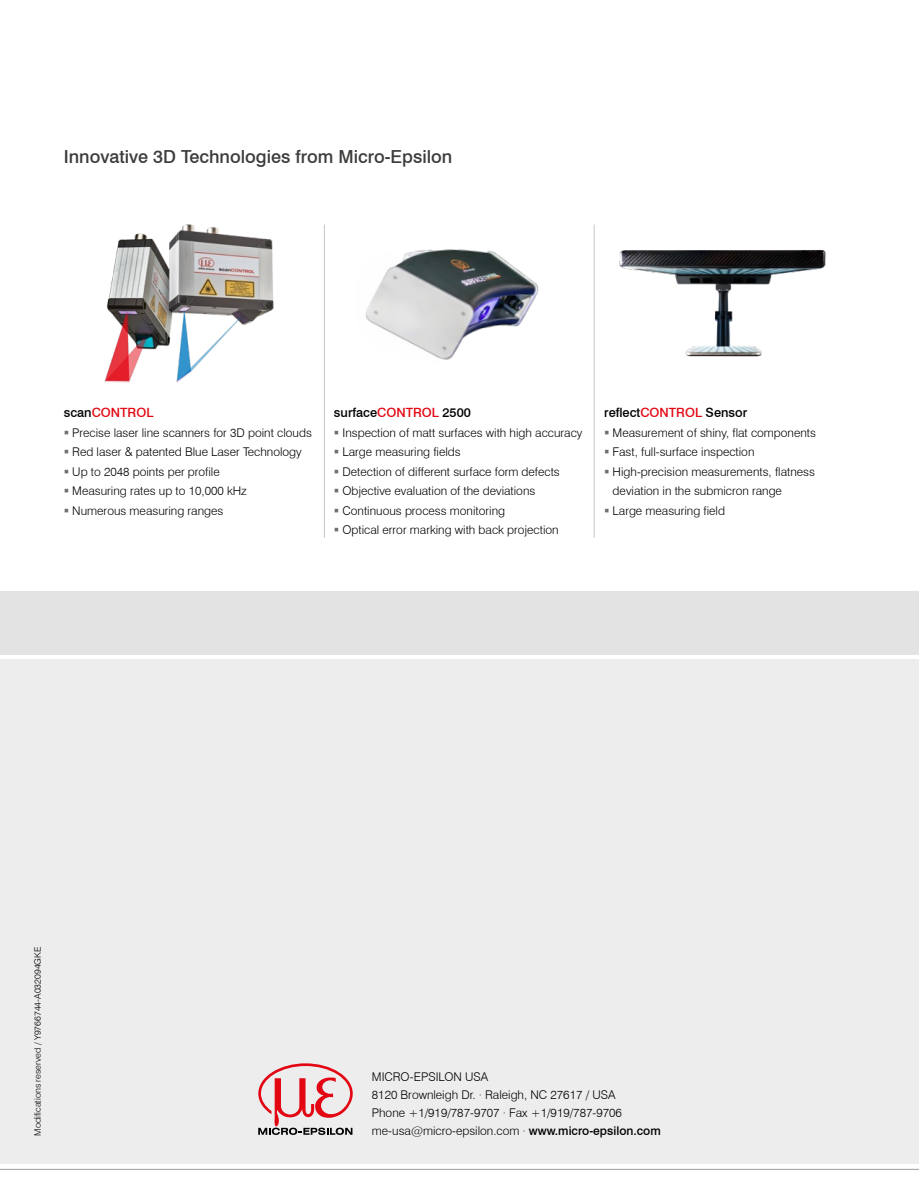
<style>
.page{position:relative;width:919px;height:1191px;background:#fff}
.page>*{position:absolute;margin:0;border:0;box-sizing:border-box;transform-origin:0 0}
.t1{font:500 18px "Swiss 721 BT";color:#3c3c3b}
.t2{font:500 12.75px "Swiss 721 BT";color:#000}
.t3{font:500 12.75px "Swiss 721 BT";color:#e30613}
.t4{font:300 12px/19.5px "Swiss 721 BT";color:#000}
.t5{font:300 8.85px "Swiss 721 BT";color:#000}
.s1{color:#000}
.s2{color:#e30613}
.s3{font-weight:500}
</style>
<div class="page">
<div style="left:0;top:591px;width:918px;height:64px;background:#e3e3e3"></div>
<div style="left:0;top:659px;width:918px;height:504px;background:#ededed"></div>
<svg style="left:258px;top:1063px;width:95px;height:72px"></svg>
<hr style="left:0;top:1169px;width:918px;height:1px;background:#9d9d9c">
<img style="left:366px;top:249px;width:173px;height:111px">
<img style="left:619px;top:250px;width:207px;height:107px">
<img style="left:104px;top:224px;width:170px;height:159px">
<hr style="left:324px;top:224px;width:1px;height:313px;background:#c6c6c6">
<hr style="left:593px;top:224px;width:1px;height:313px;background:#c6c6c6">
<h1 class="t1" style="left:64px;top:145px;width:390px">Innovative 3D Technologies from Micro-Epsilon</h1>
<p class="t3" style="left:64px;top:405px;width:91px"><span class="s1">scan</span>CONTROL</p>
<p class="t4" style="left:72px;top:422px;width:241px">Precise laser line scanners for 3D point clouds Red laser &amp; patented Blue Laser Technology Up to 2048 points per profile<br>Measuring rates up to 10,000 kHz<br>Numerous measuring ranges</p>
<p class="t2" style="left:334px;top:405px;width:138px">surface<span class="s2">CONTROL</span> 2500</p>
<p class="t4" style="left:342px;top:422px;width:241px">Inspection of matt surfaces with high accuracy Large measuring fields<br>Detection of different surface form defects Objective evaluation of the deviations Continuous process monitoring<br>Optical error marking with back projection</p>
<p class="t2" style="left:604px;top:405px;width:144px">reflect<span class="s2">CONTROL</span> Sensor</p>
<p class="t4" style="left:612px;top:422px;width:205px">Measurement of shiny, flat components Fast, full-surface inspection High-precision measurements, flatness deviation in the submicron range<br>Large measuring field</p>
<p class="t5" style="left:32px;top:1135px;width:190px;rotate:-90deg">Modifications reserved / Y9766744-A032094GKE</p>
<p class="t4" style="left:372px;top:1067px;width:290px;line-height:18px">MICRO-EPSILON USA<br>8120 Brownleigh Dr. · Raleigh, NC 27617 / USA<br>Phone +1/919/787-9707 · Fax +1/919/787-9706 me-usa@micro-epsilon.com · <span class="s3">www.micro-epsilon.com</span></p>
</div>
